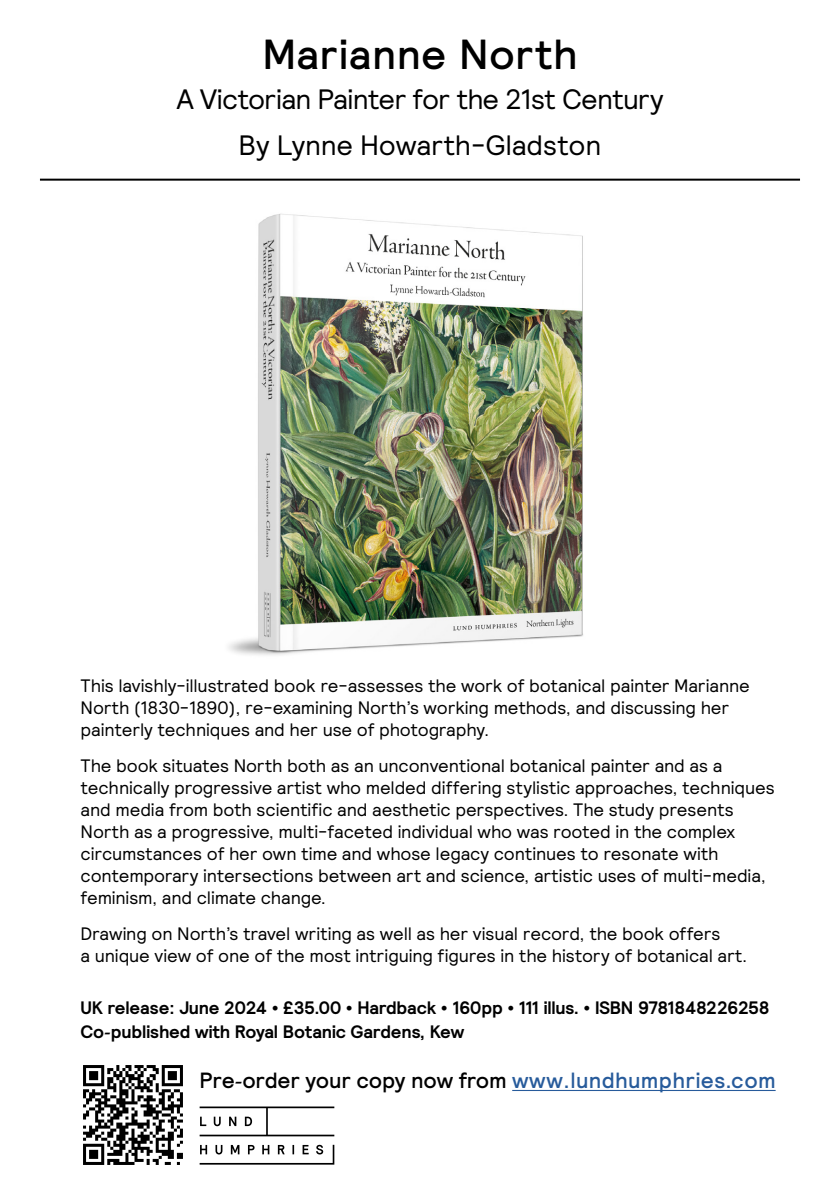
<style>
.page{position:relative;width:840px;height:1191px;background:#fff}
.page>*{position:absolute;margin:0;border:0;box-sizing:border-box;transform-origin:0 0}
.t1{font:500 42px "Relative";letter-spacing:.01em;color:#000}
.t2{font:28px "Relative";letter-spacing:-.02em;color:#000}
.t3{font:500 22px "Relative";color:#000}
.t4{font:18px/22px "Relative";letter-spacing:-.01em;color:#000}
.t5{font:700 18px/24px "Relative";letter-spacing:-.01em;color:#000}
.s1{font-family:"Iowan Old Style"}
.s2{font-family:"Iowan Old Style";font-weight:400}
.s3{color:#275b9b}
</style>
<div class="page">
<img style="left:228px;top:213px;width:355px;height:442px">
<svg style="left:199px;top:1106px;width:135px;height:30px"></svg>
<svg style="left:199px;top:1144px;width:135px;height:20px"></svg>
<hr style="left:40px;top:179px;width:759px;height:2px;background:#000">
<hr style="left:512px;top:1090px;width:263px;height:1px;background:#275b9b">
<img style="left:83px;top:1065px;width:100px;height:100px">
<p class="t1" style="left:262px;top:26px;width:316px">Marianne North</p>
<p class="t2" style="left:176px;top:81px;width:488px">A Victorian Painter for the 21st Century</p>
<p class="t2" style="left:238px;top:127px;width:364px">By Lynne Howarth-Gladston</p>
<p class="t4" style="left:81px;top:674px;width:670px">This lavishly-illustrated book re-assesses the work of botanical painter Marianne<br>North (1830-1890), re-examining North’s working methods, and discussing her painterly techniques and her use of photography.</p>
<p class="t4" style="left:81px;top:754px;width:695px">The book situates North both as an unconventional botanical painter and as a technically progressive artist who melded differing stylistic approaches, techniques and media from both scientific and aesthetic perspectives. The study presents North as a progressive, multi-faceted individual who was rooted in the complex circumstances of her own time and whose legacy continues to resonate with contemporary intersections between art and science, artistic uses of multi-media, feminism, and climate change.</p>
<p class="t4" style="left:81px;top:922px;width:668px">Drawing on North’s travel writing as well as her visual record, the book offers<br>a unique view of one of the most intriguing figures in the history of botanical art.</p>
<p class="t5" style="left:81px;top:995px;width:690px">UK release: June 2024 • £35.00 • Hardback • 160pp • 111 illus. • ISBN 9781848226258<br>Co<span class="s1">-</span>published with Royal Botanic Gardens, Kew</p>
<p class="t3" style="left:199px;top:1066px;width:577px">Pre<span class="s2">-</span>order your copy now from <span class="s3">www.lundhumphries.com</span></p>
</div>
